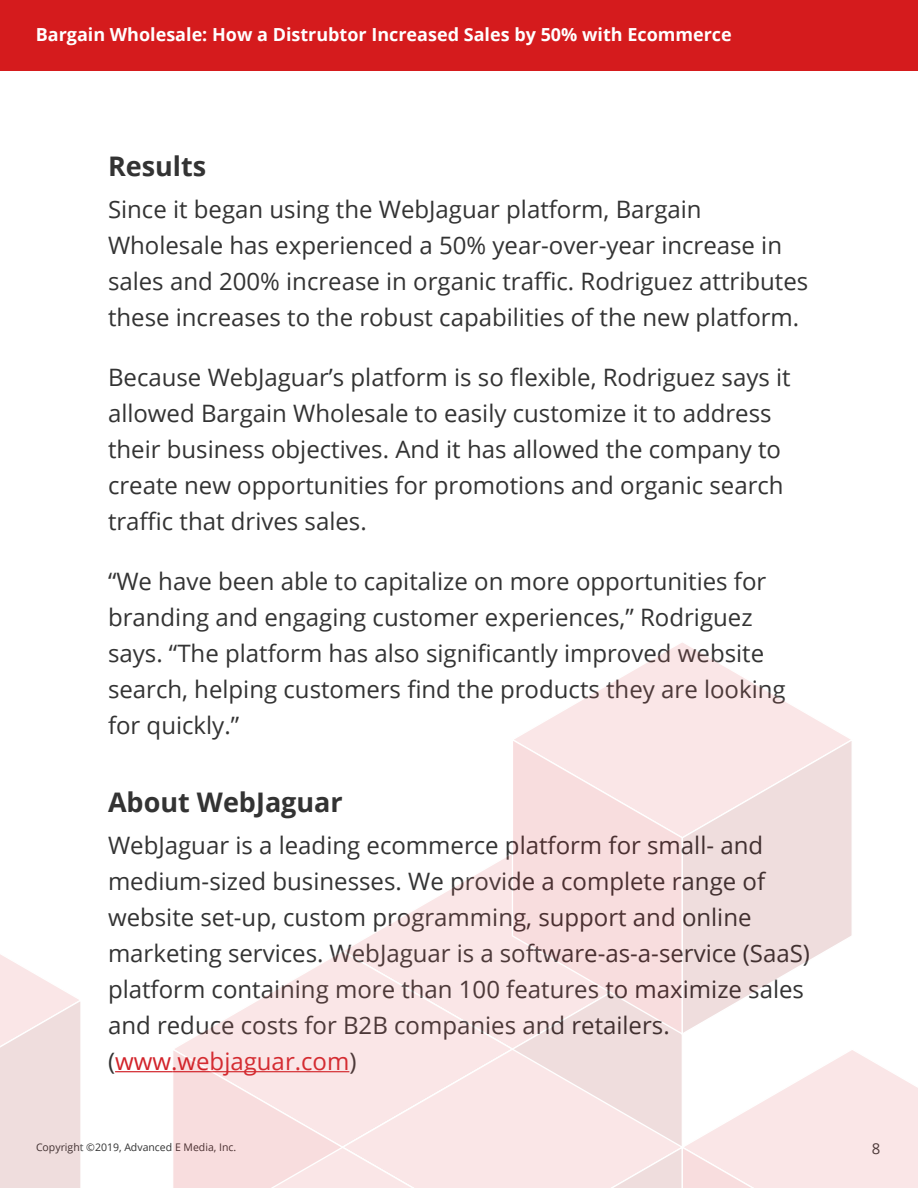
<style>
.page{position:relative;width:918px;height:1188px;background:#fff}
.page>*{position:absolute;margin:0;border:0;box-sizing:border-box;transform-origin:0 0}
.t1{font:700 27px "Open Sans";color:#333}
.t2{font:24px/36px "Open Sans";color:#333}
.t3{font:700 18px "Open Sans";color:#fff}
.t4{font:15px "Open Sans";color:#333}
.t5{font:10.5px "Open Sans";color:#333}
.s1{color:#d2232a}
</style>
<div class="page">
<div style="left:0;top:0;width:918px;height:70px;background:#d51b1d"></div>
<hr style="left:115px;top:1071px;width:234px;height:1px;background:#d2232a">
<svg style="left:348px;top:855px;width:163px;height:94px"></svg>
<svg style="left:0;top:954px;width:81px;height:234px;background:#f2e2e2"></svg>
<svg style="left:517px;top:643px;width:330px;height:95px"></svg>
<svg style="left:511px;top:738px;width:170px;height:211px;background:#f8dfe0"></svg>
<svg style="left:681px;top:738px;width:171px;height:211px;background:#f2e0e0"></svg>
<svg style="left:171px;top:949px;width:747px;height:239px"></svg>
<p class="t3" style="left:36px;top:22px;width:698px">Bargain Wholesale: How a Distrubtor Increased Sales by 50% with Ecommerce</p>
<p class="t1" style="left:108px;top:147px;width:100px">Results</p>
<p class="t2" style="left:108px;top:191px;width:702px">Since it began using the WebJaguar platform, Bargain Wholesale has experienced a 50% year-over-year increase in sales and 200% increase in organic traffic. Rodriguez attributes these increases to the robust capabilities of the new platform.</p>
<p class="t2" style="left:108px;top:359px;width:684px">Because WebJaguar’s platform is so flexible, Rodriguez says it allowed Bargain Wholesale to easily customize it to address their business objectives. And it has allowed the company to create new opportunities for promotions and organic search traffic that drives sales.</p>
<p class="t2" style="left:108px;top:563px;width:679px">“We have been able to capitalize on more opportunities for branding and engaging customer experiences,” Rodriguez says. “The platform has also significantly improved website search, helping customers find the products they are looking for quickly.”</p>
<p class="t1" style="left:108px;top:783px;width:236px">About WebJaguar</p>
<p class="t2" style="left:108px;top:827px;width:704px">WebJaguar is a leading ecommerce platform for small- and medium-sized businesses. We provide a complete range of website set-up, custom programming, support and online marketing services. WebJaguar is a software-as-a-service (SaaS) platform containing more than 100 features to maximize sales and reduce costs for B2B companies and retailers. (<span class="s1">www.webjaguar.com</span>)</p>
<p class="t5" style="left:36px;top:1140px;width:202px">Copyright ©2019, Advanced E Media, Inc.</p>
<p class="t4" style="left:872px;top:1139px;width:10px">8</p>
</div>
